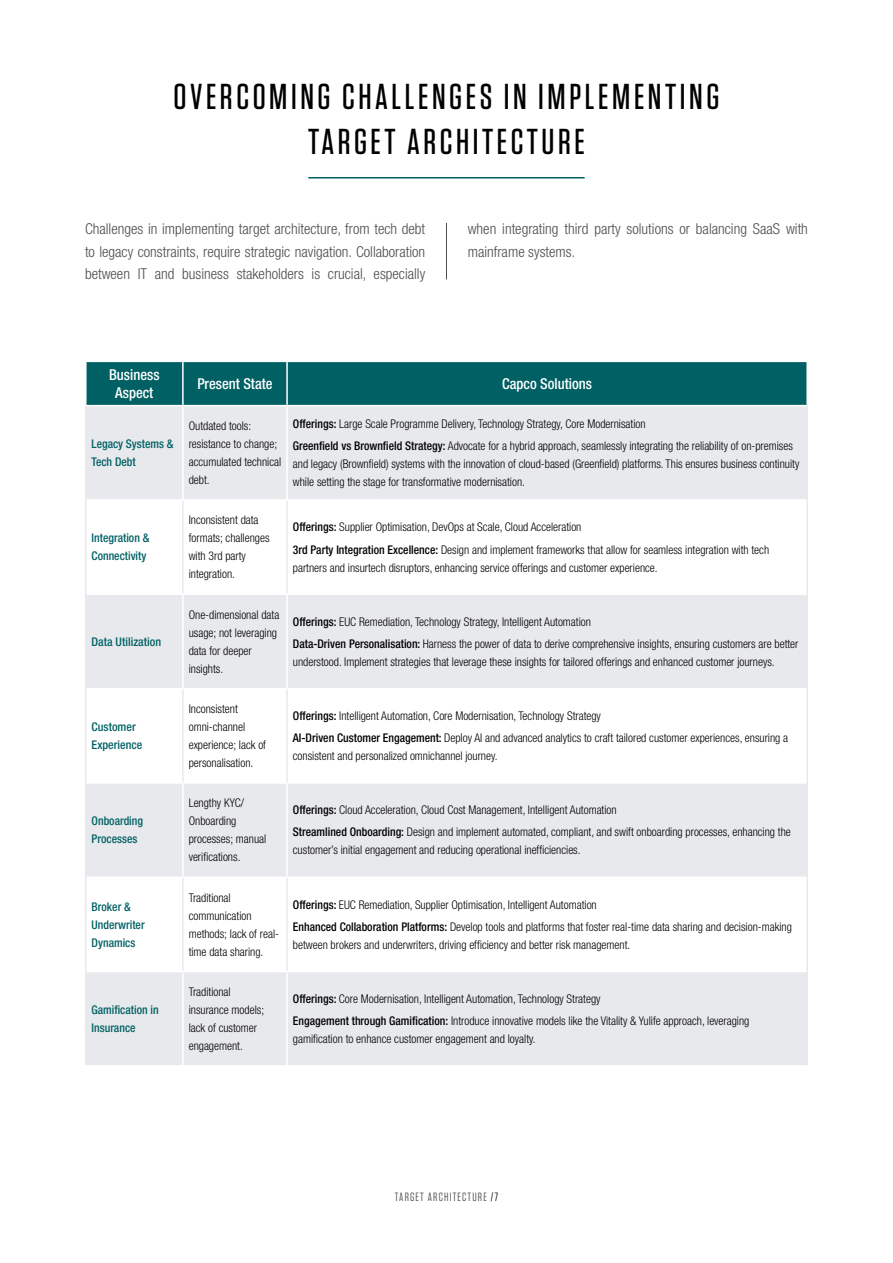
<style>
.page{position:relative;width:893px;height:1263px;background:#fff}
.page>*{position:absolute;margin:0;border:0;box-sizing:border-box;transform-origin:0 0}
.t1{font:500 36px/45px "Tungsten";letter-spacing:.1em;color:#000;text-align:center}
.t2{font:300 condensed 15px/22.5px "Helvetica Neue LT Std";color:#4d4d4f;text-align:justify}
.t3{font:500 condensed 15px/18px "Helvetica Neue LT Std";color:#fff;text-align:center}
.t4{font:300 condensed 12px/18px "Helvetica Neue LT Std";color:#000}
.t5{font:500 condensed 12px/18px "Helvetica Neue LT Std";color:#006064}
.t6{font:12px "Tungsten";letter-spacing:.1em;color:#4d4d4f}
.s1{font-weight:500}
.s2{color:#000}
</style>
<div class="page">
<hr style="left:446px;top:223px;width:1px;height:56px;background:#4d4d4f">
<div style="left:87px;top:362px;width:719px;height:43px;background:#006064"></div>
<svg style="left:87px;top:406px;width:719px;height:659px;fill:#e8e9ec"></svg>
<hr style="left:182px;top:362px;width:2px;height:43px;background:#fff">
<hr style="left:286px;top:362px;width:2px;height:43px;background:#fff">
<hr style="left:182px;top:406px;width:2px;height:93px;background:#fff">
<hr style="left:286px;top:406px;width:2px;height:93px;background:#fff">
<hr style="left:87px;top:499px;width:96px;height:2px;background:#fff">
<hr style="left:183px;top:499px;width:104px;height:2px;background:#fff">
<hr style="left:287px;top:499px;width:519px;height:2px;background:#fff">
<hr style="left:87px;top:593px;width:96px;height:2px;background:#fff">
<hr style="left:183px;top:593px;width:104px;height:2px;background:#fff">
<hr style="left:182px;top:595px;width:2px;height:93px;background:#fff">
<hr style="left:287px;top:593px;width:519px;height:2px;background:#fff">
<hr style="left:286px;top:595px;width:2px;height:93px;background:#fff">
<hr style="left:87px;top:688px;width:96px;height:1px;background:#fff">
<hr style="left:183px;top:688px;width:104px;height:1px;background:#fff">
<hr style="left:287px;top:688px;width:519px;height:1px;background:#fff">
<hr style="left:87px;top:782px;width:96px;height:2px;background:#fff">
<hr style="left:183px;top:782px;width:104px;height:2px;background:#fff">
<hr style="left:182px;top:784px;width:2px;height:92px;background:#fff">
<hr style="left:287px;top:782px;width:519px;height:2px;background:#fff">
<hr style="left:286px;top:784px;width:2px;height:92px;background:#fff">
<hr style="left:87px;top:876px;width:96px;height:2px;background:#fff">
<hr style="left:183px;top:876px;width:104px;height:2px;background:#fff">
<hr style="left:287px;top:876px;width:519px;height:2px;background:#fff">
<hr style="left:87px;top:971px;width:96px;height:1px;background:#fff">
<hr style="left:183px;top:971px;width:104px;height:1px;background:#fff">
<hr style="left:182px;top:972px;width:2px;height:93px;background:#fff">
<hr style="left:287px;top:971px;width:519px;height:1px;background:#fff">
<hr style="left:286px;top:972px;width:2px;height:93px;background:#fff">
<hr style="left:85px;top:406px;width:2px;height:94px;background:#e8e9ec">
<hr style="left:806px;top:406px;width:2px;height:94px;background:#e8e9ec">
<hr style="left:85px;top:500px;width:2px;height:94px;background:#e8e9ec">
<hr style="left:182px;top:501px;width:2px;height:92px;background:#e8e9ec">
<hr style="left:286px;top:501px;width:2px;height:92px;background:#e8e9ec">
<hr style="left:806px;top:500px;width:2px;height:94px;background:#e8e9ec">
<hr style="left:85px;top:594px;width:2px;height:95px;background:#e8e9ec">
<hr style="left:806px;top:594px;width:2px;height:95px;background:#e8e9ec">
<hr style="left:85px;top:689px;width:2px;height:94px;background:#e8e9ec">
<hr style="left:182px;top:689px;width:2px;height:93px;background:#e8e9ec">
<hr style="left:286px;top:689px;width:2px;height:93px;background:#e8e9ec">
<hr style="left:806px;top:689px;width:2px;height:94px;background:#e8e9ec">
<hr style="left:85px;top:783px;width:2px;height:94px;background:#e8e9ec">
<hr style="left:806px;top:783px;width:2px;height:94px;background:#e8e9ec">
<hr style="left:85px;top:877px;width:2px;height:94px;background:#e8e9ec">
<hr style="left:182px;top:878px;width:2px;height:93px;background:#e8e9ec">
<hr style="left:286px;top:878px;width:2px;height:93px;background:#e8e9ec">
<hr style="left:806px;top:877px;width:2px;height:94px;background:#e8e9ec">
<hr style="left:85px;top:971px;width:2px;height:94px;background:#e8e9ec">
<hr style="left:806px;top:971px;width:2px;height:94px;background:#e8e9ec">
<hr style="left:308px;top:177px;width:277px;height:1px;background:#006064">
<h1 class="t1" style="left:174px;top:75px;width:547px">OVERCOMING CHALLENGES IN IMPLEMENTING<br>TARGET ARCHITECTURE</h1>
<p class="t2" style="left:85px;top:217px;width:342px">Challenges in implementing target architecture, from tech debt to legacy constraints, require strategic navigation. Collaboration between IT and business stakeholders is crucial, especially</p>
<p class="t2" style="left:468px;top:217px;width:342px">when integrating third party solutions or balancing SaaS with mainframe systems.</p>
<p class="t3" style="left:109px;top:365px;width:52px">Business<br>Aspect</p>
<p class="t3" style="left:197px;top:374px;width:77px">Present State</p>
<p class="t3" style="left:502px;top:374px;width:91px">Capco Solutions</p>
<p class="t5" style="left:92px;top:435px;width:84px">Legacy Systems &amp;<br>Tech Debt</p>
<p class="t4" style="left:189px;top:417px;width:94px">Outdated tools: resistance to change; accumulated technical debt.</p>
<p class="t4" style="left:293px;top:412px;width:502px;line-height:22.2px"><span class="s1">Offerings:</span> Large Scale Programme Delivery, Technology Strategy, Core Modernisation<br><span class="s1">Greenfield vs Brownfield Strategy:</span> Advocate for a hybrid approach, seamlessly integrating the reliability of on-premises</p>
<p class="t4" style="left:293px;top:455px;width:508px">and legacy (Brownfield) systems with the innovation of cloud-based (Greenfield) platforms. This ensures business continuity while setting the stage for transformative modernisation.</p>
<p class="t5" style="left:92px;top:529px;width:59px">Integration &amp;<br>Connectivity</p>
<p class="t5" style="left:92px;top:632px;width:71px">Data Utilization</p>
<p class="t5" style="left:92px;top:718px;width:52px">Customer<br>Experience</p>
<p class="t5" style="left:92px;top:812px;width:53px">Onboarding<br>Processes</p>
<p class="t4" style="left:189px;top:511px;width:82px">Inconsistent data formats; challenges with 3rd party integration.</p>
<p class="t4" style="left:293px;top:516px;width:478px;line-height:22.2px"><span class="s1">Offerings:</span> Supplier Optimisation, DevOps at Scale, Cloud Acceleration<br><span class="s1">3rd Party Integration Excellence:</span> Design and implement frameworks that allow for seamless integration with tech</p>
<p class="t4" style="left:293px;top:558px;width:366px">partners and insurtech disruptors, enhancing service offerings and customer experience.</p>
<p class="t4" style="left:189px;top:605px;width:92px">One-dimensional data usage; not leveraging data for deeper insights.</p>
<p class="t4" style="left:293px;top:610px;width:507px;line-height:22.2px"><span class="s1">Offerings:</span> EUC Remediation, Technology Strategy, Intelligent Automation<br><span class="s1">Data-Driven Personalisation:</span> Harness the power of data to derive comprehensive insights, ensuring customers are better</p>
<p class="t4" style="left:293px;top:652px;width:483px">understood. Implement strategies that leverage these insights for tailored offerings and enhanced customer journeys.</p>
<p class="t4" style="left:189px;top:700px;width:79px">Inconsistent omni-channel experience; lack of personalisation.</p>
<p class="t4" style="left:293px;top:704px;width:497px;line-height:22.2px"><span class="s1">Offerings:</span> Intelligent Automation, Core Modernisation, Technology Strategy<br><span class="s1">AI-Driven Customer Engagement:</span> Deploy AI and advanced analytics to craft tailored customer experiences, ensuring a</p>
<p class="t4" style="left:293px;top:747px;width:206px">consistent and personalized omnichannel journey.</p>
<p class="t4" style="left:189px;top:794px;width:79px">Lengthy KYC/<br>Onboarding processes; manual verifications.</p>
<p class="t4" style="left:293px;top:799px;width:499px;line-height:22.2px"><span class="s1">Offerings:</span> Cloud Acceleration, Cloud Cost Management, Intelligent Automation<br><span class="s1">Streamlined Onboarding:</span> Design and implement automated, compliant, and swift onboarding processes, enhancing the</p>
<p class="t4" style="left:293px;top:841px;width:289px">customer’s initial engagement and reducing operational inefficiencies.</p>
<p class="t5" style="left:92px;top:897px;width:55px">Broker &amp;<br>Underwriter<br>Dynamics</p>
<p class="t4" style="left:189px;top:888px;width:92px">Traditional communication methods; lack of real&shy;time data sharing.</p>
<p class="t4" style="left:293px;top:893px;width:501px;line-height:22.2px"><span class="s1">Offerings:</span> EUC Remediation, Supplier Optimisation, Intelligent Automation<br><span class="s1">Enhanced Collaboration Platforms:</span> Develop tools and platforms that foster real-time data sharing and decision-making</p>
<p class="t4" style="left:293px;top:935px;width:339px">between brokers and underwriters, driving efficiency and better risk management.</p>
<p class="t5" style="left:92px;top:1000px;width:69px">Gamification in<br>Insurance</p>
<p class="t4" style="left:189px;top:983px;width:77px">Traditional insurance models; lack of customer engagement.</p>
<p class="t4" style="left:293px;top:987px;width:458px;line-height:22.2px"><span class="s1">Offerings:</span> Core Modernisation, Intelligent Automation, Technology Strategy<br><span class="s1">Engagement through Gamification:</span> Introduce innovative models like the Vitality &amp; Yulife approach, leveraging</p>
<p class="t4" style="left:293px;top:1030px;width:244px">gamification to enhance customer engagement and loyalty.</p>
<p class="t6" style="left:395px;top:1191px;width:105px">TARGET ARCHITECTURE <span class="s2">/7</span></p>
</div>
